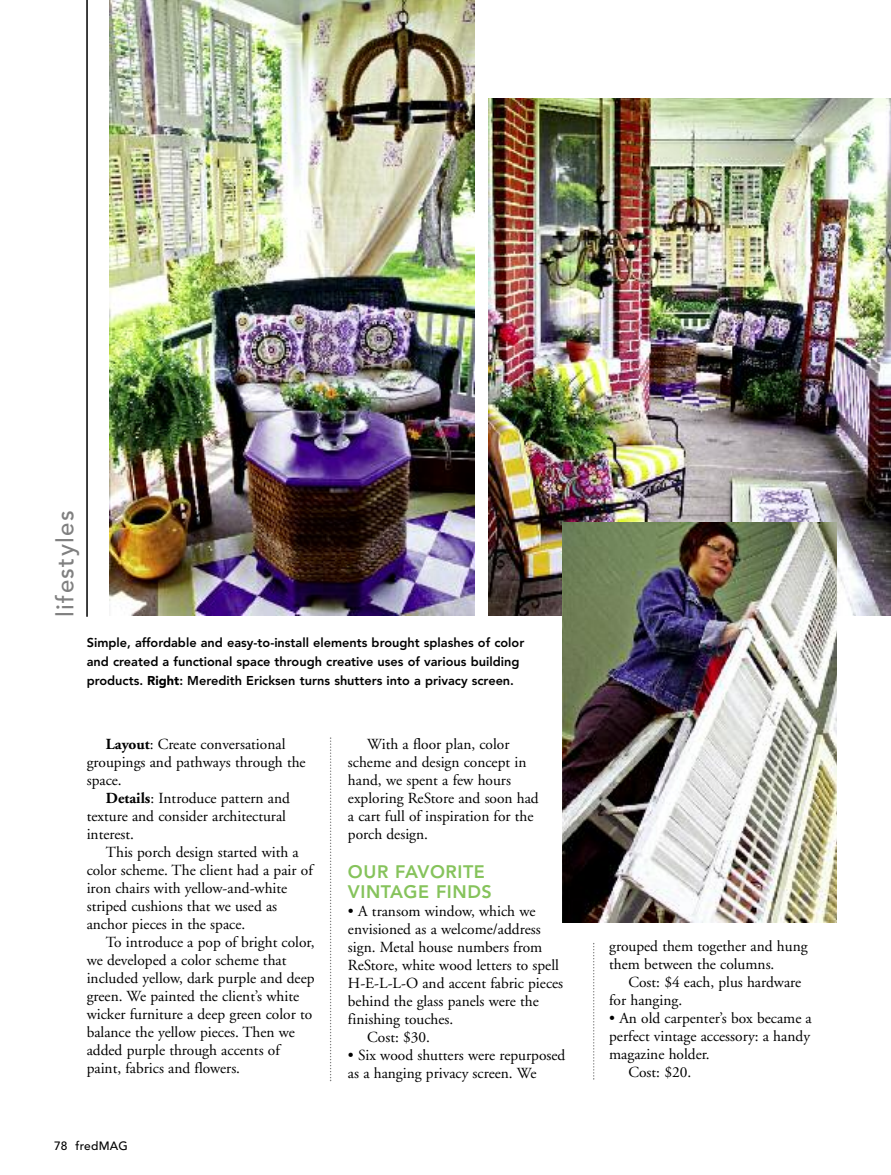
<style>
.page{position:relative;width:891px;height:1175px;background:#fff}
.page>*{position:absolute;margin:0;border:0;box-sizing:border-box;transform-origin:0 0}
.t1{font:500 24px "Avenir";letter-spacing:.055em;color:#808080}
.t2{font:800 18px/19.5px "Avenir";letter-spacing:.03em;color:#86c35c}
.t3{font:15.3px/18px "Adobe Garamond";color:#000}
.t4{font:800 12.75px/18.8px "Avenir";color:#000}
.t5{font:500 12px "Avenir";letter-spacing:.015em;color:#000}
.s1{font-weight:900}
.s2{font-weight:700}
</style>
<div class="page">
<img style="left:489px;top:98px;width:402px;height:518px">
<svg style="left:330px;top:737px;width:1px;height:344px"></svg>
<svg style="left:593px;top:943px;width:1px;height:136px"></svg>
<hr style="left:86px;top:0;width:2px;height:616px;background:#000">
<img style="left:562px;top:523px;width:275px;height:399px">
<img style="left:110px;top:0;width:364px;height:616px">
<h1 class="t1" style="left:55px;top:616px;width:108px;rotate:-90deg">lifestyles</h1>
<p class="t4" style="left:87px;top:634px;width:439px">Simple, affordable and easy-to-install elements brought splashes of color and created a functional space through creative uses of various building products. <span class="s1">Right</span>: Meredith Ericksen turns shutters into a privacy screen.</p>
<p class="t3" style="left:87px;top:736px;width:221px;text-indent:19px"><span class="s2">Layout</span>: Create conversational groupings and pathways through the space.</p>
<p class="t3" style="left:87px;top:790px;width:205px;text-indent:19px"><span class="s2">Details</span>: Introduce pattern and texture and consider architectural interest.</p>
<p class="t3" style="left:87px;top:844px;width:228px;text-indent:19px">This porch design started with a color scheme. The client had a pair of iron chairs with yellow-and-white striped cushions that we used as anchor pieces in the space.</p>
<p class="t3" style="left:87px;top:934px;width:229px;text-indent:19px">To introduce a pop of bright color, we developed a color scheme that included yellow, dark purple and deep green. We painted the client’s white wicker furniture a deep green color to balance the yellow pieces. Then we added purple through accents of paint, fabrics and flowers.</p>
<p class="t5" style="left:54px;top:1141px;width:75px">78 fredMAG</p>
<p class="t3" style="left:348px;top:736px;width:192px;text-indent:19px">With a floor plan, color scheme and design concept in hand, we spent a few hours exploring ReStore and soon had a cart full of inspiration for the porch design.</p>
<p class="t2" style="left:348px;top:863px;width:145px">OUR FAVORITE<br>VINTAGE FINDS</p>
<p class="t3" style="left:348px;top:903px;width:189px">• A transom window, which we</p>
<p class="t3" style="left:348px;top:921px;width:194px">envisioned as a welcome/address</p>
<p class="t3" style="left:348px;top:939px;width:196px">sign. Metal house numbers from</p>
<p class="t3" style="left:348px;top:957px;width:213px">ReStore, white wood letters to spell</p>
<p class="t3" style="left:348px;top:975px;width:217px">H-E-L-L-O and accent fabric pieces</p>
<p class="t3" style="left:348px;top:993px;width:193px">behind the glass panels were the</p>
<p class="t3" style="left:348px;top:1011px;width:107px">finishing touches.</p>
<p class="t3" style="left:367px;top:1029px;width:64px">Cost: $30.</p>
<p class="t3" style="left:348px;top:1047px;width:219px">• Six wood shutters were repurposed as a hanging privacy screen. We</p>
<p class="t3" style="left:609px;top:938px;width:200px">grouped them together and hung them between the columns.</p>
<p class="t3" style="left:609px;top:974px;width:194px;text-indent:19px">Cost: $4 each, plus hardware for hanging.</p>
<p class="t3" style="left:609px;top:1010px;width:204px">• An old carpenter’s box became a</p>
<p class="t3" style="left:609px;top:1028px;width:202px">perfect vintage accessory: a handy</p>
<p class="t3" style="left:609px;top:1046px;width:102px">magazine holder.</p>
<p class="t3" style="left:628px;top:1064px;width:64px">Cost: $20.</p>
</div>
